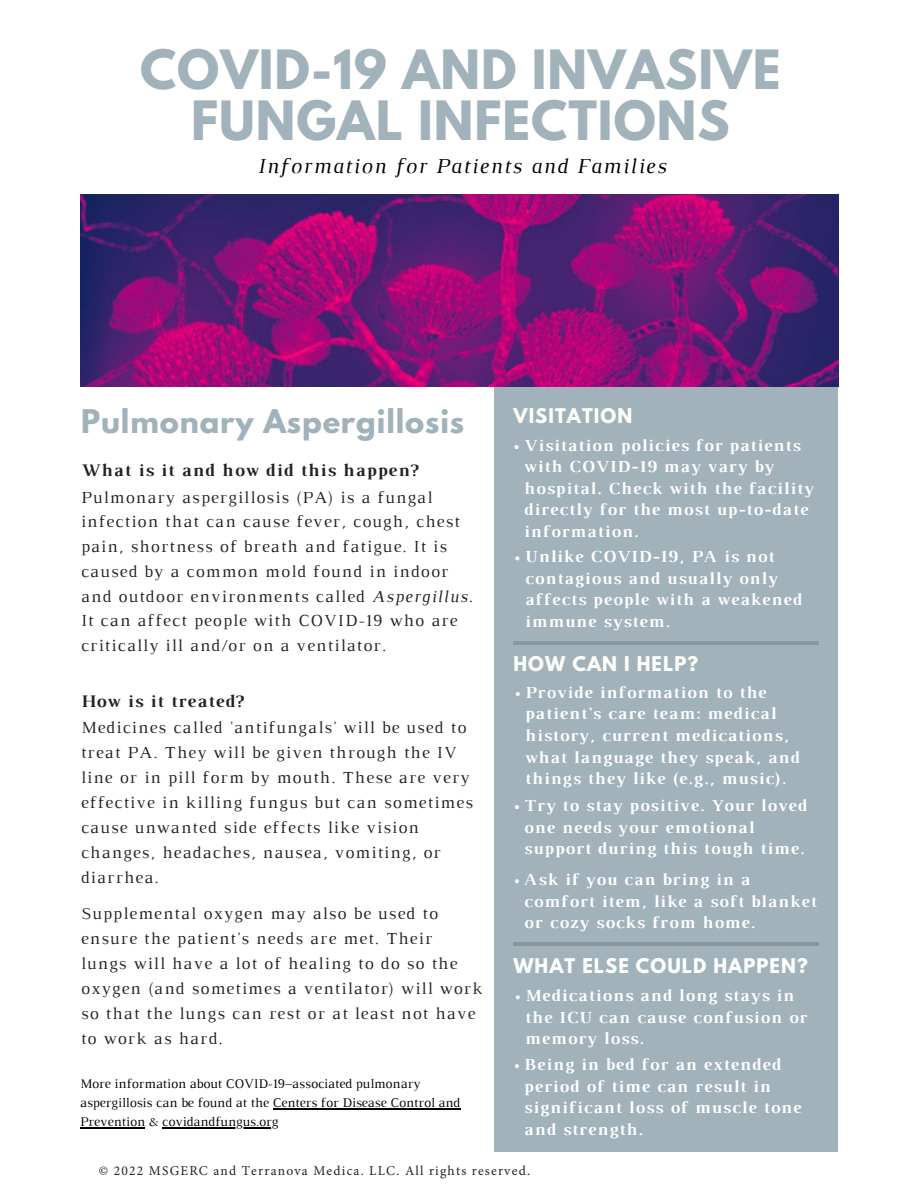
<style>
.page{position:relative;width:918px;height:1188px;background:#fff}
.page>*{position:absolute;margin:0;border:0;box-sizing:border-box;transform-origin:0 0}
.t1{font:700 48px/50.7px "League Spartan";letter-spacing:.02em;color:#a1b2bb;text-align:center}
.t2{font:700 28.95px "League Spartan";letter-spacing:.03em;color:#a1b2bb}
.t3{font:italic 21.75px "Luthier";letter-spacing:.07em;color:#000}
.t4{font:700 18px "Luthier";letter-spacing:.07em;color:#222}
.t5{font:700 18px "League Spartan";letter-spacing:.06em;color:#fffff9}
.t6{font:700 18px "League Spartan";letter-spacing:.06em;color:#fff}
.t7{font:17.25px/25px "Luthier";letter-spacing:.07em;color:#222}
.t8{font:700 17.25px/21.6px "Luthier";letter-spacing:.07em;color:#fff}
.t9{font:13.5px/19.2px "Luthier";color:#000}
.t10{font:13.5px "Minion Pro";letter-spacing:.09em;color:#222}
.s1{font-style:italic}
</style>
<div class="page">
<div style="left:495px;top:338px;width:343px;height:814px;background:#a1b2bb"></div>
<hr style="left:514px;top:942px;width:305px;height:4px;background:#89989f">
<hr style="left:514px;top:641px;width:305px;height:3px;background:#000">
<img style="left:80px;top:194px;width:758px;height:193px">
<svg style="left:515px;top:445px;width:4px;height:4px"></svg>
<svg style="left:516px;top:692px;width:4px;height:4px"></svg>
<svg style="left:515px;top:556px;width:4px;height:4px"></svg>
<svg style="left:515px;top:805px;width:4px;height:4px"></svg>
<svg style="left:515px;top:879px;width:4px;height:4px"></svg>
<svg style="left:516px;top:995px;width:4px;height:4px"></svg>
<svg style="left:515px;top:1064px;width:4px;height:4px"></svg>
<hr style="left:273px;top:1108px;width:187px;height:1px;background:#000">
<hr style="left:80px;top:1127px;width:65px;height:1px;background:#000">
<hr style="left:162px;top:1127px;width:116px;height:1px;background:#000">
<p class="t1" style="left:140px;top:51px;width:642px">COVID-19 AND INVASIVE<br>FUNGAL INFECTIONS</p>
<p class="t3" style="left:257px;top:158px;width:410px">Information for Patients and Families</p>
<p class="t2" style="left:81px;top:407px;width:385px">Pulmonary Aspergillosis</p>
<p class="t4" style="left:81px;top:463px;width:339px">What is it and how did this happen?</p>
<p class="t7" style="left:81px;top:486px;width:393px">Pulmonary aspergillosis (PA) is a fungal infection that can cause fever, cough, chest pain, shortness of breath and fatigue. It is caused by a common mold found in indoor and outdoor environments called <span class="s1">Aspergillus</span>.<br>It can affect people with COVID-19 who are critically ill and/or on a ventilator.</p>
<p class="t5" style="left:514px;top:407px;width:120px">VISITATION</p>
<p class="t8" style="left:524px;top:436px;width:291px">Visitation policies for patients with COVID-19 may vary by hospital. Check with the facility directly for the most up-to-date information.</p>
<p class="t8" style="left:525px;top:547px;width:278px">Unlike COVID-19, PA is not contagious and usually only affects people with a weakened immune system.</p>
<p class="t5" style="left:514px;top:655px;width:186px">HOW CAN I HELP?</p>
<p class="t8" style="left:525px;top:683px;width:276px">Provide information to the patient's care team: medical history, current medications, what language they speak, and things they like (e.g., music).</p>
<p class="t4" style="left:81px;top:694px;width:164px">How is it treated?</p>
<p class="t7" style="left:81px;top:716px;width:393px">Medicines called 'antifungals' will be used to treat PA. They will be given through the IV line or in pill form by mouth. These are very effective in killing fungus but can sometimes cause unwanted side effects like vision changes, headaches, nausea, vomiting, or diarrhea.</p>
<p class="t7" style="left:81px;top:902px;width:403px">Supplemental oxygen may also be used to ensure the patient's needs are met. Their<br>lungs will have a lot of healing to do so the oxygen (and sometimes a ventilator) will work so that the lungs can rest or at least not have to work as hard.</p>
<p class="t9" style="left:80px;top:1075px;width:382px">More information about COVID-19–associated pulmonary aspergillosis can be found at the Centers for Disease Control and<br>Prevention &amp; covidandfungus.org</p>
<p class="t10" style="left:99px;top:1162px;width:433px">© 2022 MSGERC and Terranova Medica. LLC. All rights reserved.</p>
<p class="t8" style="left:524px;top:796px;width:284px">Try to stay positive. Your loved one needs your emotional support during this tough time.</p>
<p class="t8" style="left:524px;top:870px;width:294px">Ask if you can bring in a comfort item, like a soft blanket or cozy socks from home.</p>
<p class="t6" style="left:513px;top:957px;width:296px">WHAT ELSE COULD HAPPEN?</p>
<p class="t8" style="left:525px;top:986px;width:284px">Medications and long stays in the ICU can cause confusion or memory loss.</p>
<p class="t8" style="left:524px;top:1055px;width:279px">Being in bed for an extended period of time can result in significant loss of muscle tone and strength.</p>
</div>
